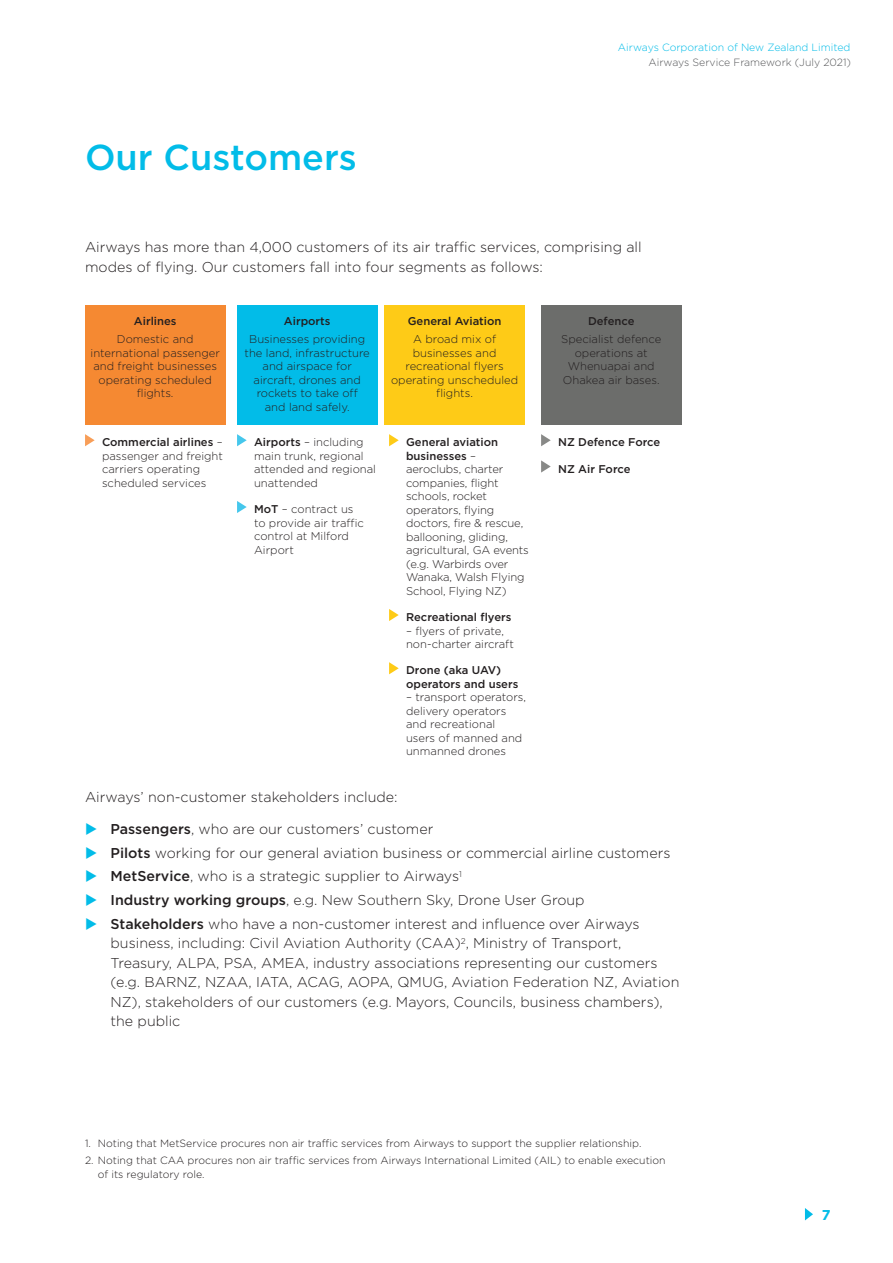
<style>
.page{position:relative;width:893px;height:1263px;background:#fff}
.page>*{position:absolute;margin:0;border:0;box-sizing:border-box;transform-origin:0 0}
.Section_Header{font:500 36px "Gotham";color:#02bce8}
.Body_9_5pt{font:300 14.25px/19.5px "Gotham";color:#231f20}
.t1{font:700 14.25px "Gotham";color:#02bce8}
.Diagram_Text{font:300 11.25px/13.5px "Gotham";color:#231f20}
.Diagram_Text-2{font:500 11.25px/13.5px "Gotham";color:#231f20}
.Footnotes{font:300 10.5px/13.5px "Gotham";color:#231f20}
.t2{font:300 10.5px "Gotham";color:#02bce8}
.t3{font:300 10.5px "Gotham";color:#57585a}
.s1{font-weight:500}
</style>
<div class="page">
<div style="left:85px;top:306px;width:140px;height:119px;background:#f58932"></div>
<div style="left:237px;top:306px;width:140px;height:119px;background:#02bce8"></div>
<div style="left:384px;top:306px;width:141px;height:119px;background:#fecb17"></div>
<div style="left:541px;top:306px;width:140px;height:119px;background:#6c6d6b"></div>
<svg style="left:85px;top:434px;width:10px;height:12px"></svg>
<svg style="left:237px;top:434px;width:10px;height:12px"></svg>
<svg style="left:237px;top:501px;width:10px;height:12px"></svg>
<svg style="left:389px;top:434px;width:10px;height:12px"></svg>
<svg style="left:389px;top:609px;width:10px;height:12px"></svg>
<svg style="left:389px;top:662px;width:10px;height:12px"></svg>
<svg style="left:541px;top:434px;width:10px;height:12px"></svg>
<svg style="left:541px;top:460px;width:10px;height:13px"></svg>
<svg style="left:805px;top:1208px;width:8px;height:12px"></svg>
<p class="Section_Header" style="left:85px;top:134px;width:273px">Our Customers</p>
<p class="t2" style="left:618px;top:40px;width:234px">Airways Corporation of New Zealand Limited</p>
<p class="t3" style="left:648px;top:56px;width:204px">Airways Service Framework (July 2021)</p>
<p class="Body_9_5pt" style="left:85px;top:237px;width:558px">Airways has more than 4,000 customers of its air traffic services, comprising all modes of flying. Our customers fall into four segments as follows:</p>
<p class="Diagram_Text-2" style="left:134px;top:315px;width:44px">Airlines</p>
<p class="Diagram_Text" style="left:91px;top:332px;width:131px;text-align:center">Domestic and international passenger and freight businesses operating scheduled flights.</p>
<p class="Diagram_Text-2" style="left:284px;top:315px;width:48px">Airports</p>
<p class="Diagram_Text" style="left:245px;top:332px;width:127px;text-align:center">Businesses providing the land, infrastructure and airspace for aircraft, drones and rockets to take off<br>and land safely.</p>
<p class="Diagram_Text-2" style="left:408px;top:315px;width:95px">General Aviation</p>
<p class="Diagram_Text" style="left:391px;top:332px;width:129px;text-align:center">A broad mix of businesses and recreational flyers operating unscheduled flights.</p>
<p class="Diagram_Text" style="left:102px;top:435px;width:122px"><span class="s1">Commercial airlines</span> – passenger and freight carriers operating scheduled services</p>
<p class="Diagram_Text" style="left:254px;top:435px;width:124px"><span class="s1">Airports</span> – including main trunk, regional attended and regional unattended</p>
<p class="Diagram_Text" style="left:254px;top:502px;width:111px"><span class="s1">MoT</span> – contract us to provide air traffic control at Milford<br>Airport</p>
<p class="Diagram_Text" style="left:406px;top:435px;width:124px"><span class="s1">General aviation businesses</span> – aeroclubs, charter companies, flight schools, rocket operators, flying doctors, fire &amp; rescue, ballooning, gliding, agricultural, GA events (e.g. Warbirds over<br>Wanaka, Walsh Flying<br>School, Flying NZ)</p>
<p class="Diagram_Text-2" style="left:406px;top:610px;width:107px">Recreational flyers</p>
<p class="Diagram_Text" style="left:406px;top:623px;width:109px">– flyers of private, non-charter aircraft</p>
<p class="Diagram_Text-2" style="left:406px;top:663px;width:114px">Drone (aka UAV) operators and users</p>
<p class="Diagram_Text" style="left:406px;top:690px;width:122px">– transport operators, delivery operators and recreational users of manned and unmanned drones</p>
<p class="Diagram_Text-2" style="left:588px;top:315px;width:48px">Defence</p>
<p class="Diagram_Text" style="left:561px;top:332px;width:102px;text-align:center">Specialist defence operations at<br>Whenuapai and<br>Ohakea air bases.</p>
<p class="Diagram_Text-2" style="left:558px;top:435px;width:104px">NZ Defence Force</p>
<p class="Diagram_Text-2" style="left:558px;top:462px;width:74px">NZ Air Force</p>
<p class="Body_9_5pt" style="left:85px;top:786px;width:314px">Airways’ non-customer stakeholders include:</p>
<p class="Body_9_5pt" style="left:111px;top:818px;width:324px"><span class="s1">Passengers</span>, who are our customers’ customer</p>
<p class="Body_9_5pt" style="left:111px;top:842px;width:561px"><span class="s1">Pilots</span> working for our general aviation business or commercial airline customers</p>
<p class="Body_9_5pt" style="left:111px;top:866px;width:353px"><span class="s1">MetService</span>, who is a strategic supplier to Airways<sup>1</sup></p>
<p class="Body_9_5pt" style="left:111px;top:890px;width:476px"><span class="s1">Industry working groups</span>, e.g. New Southern Sky, Drone User Group</p>
<p class="Body_9_5pt" style="left:111px;top:914px;width:570px"><span class="s1">Stakeholders</span> who have a non-customer interest and influence over Airways business, including: Civil Aviation Authority (CAA)<sup>2</sup>, Ministry of Transport, Treasury, ALPA, PSA, AMEA, industry associations representing our customers (e.g. BARNZ, NZAA, IATA, ACAG, AOPA, QMUG, Aviation Federation NZ, Aviation NZ), stakeholders of our customers (e.g. Mayors, Councils, business chambers), the public</p>
<p class="Footnotes" style="left:85px;top:1136px;width:558px">1. Noting that MetService procures non air traffic services from Airways to support the supplier relationship.</p>
<p class="Footnotes" style="left:98px;top:1154px;width:569px;text-indent:-13px">2. Noting that CAA procures non air traffic services from Airways International Limited (AIL) to enable execution of its regulatory role.</p>
<p class="t1" style="left:822px;top:1205px;width:10px">7</p>
</div>
